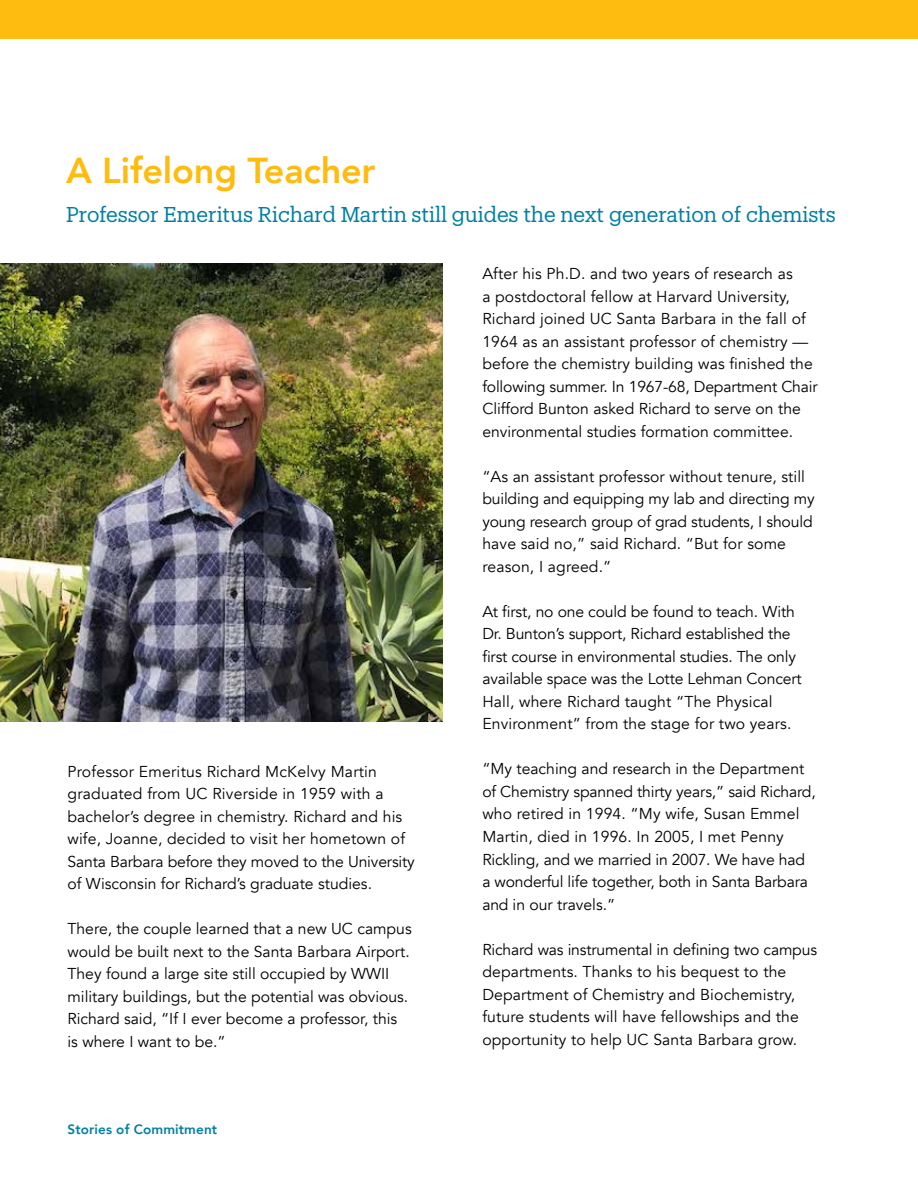
<style>
.page{position:relative;width:918px;height:1188px;background:#fff}
.page>*{position:absolute;margin:0;border:0;box-sizing:border-box;transform-origin:0 0}
.t1{font:800 36px "Avenir";letter-spacing:-.005em;color:#febc11}
.t2{font:21px "Produkt";color:#007fa4}
.t3{font:15.75px/22.5px "Avenir";color:#000}
.t4{font:800 13.5px "Avenir";letter-spacing:.01em;color:#007fa4}
</style>
<div class="page">
<img style="left:0;top:264px;width:443px;height:457px">
<div style="left:0;top:0;width:918px;height:38px;background:#febc11"></div>
<h1 class="t1" style="left:66px;top:142px;width:311px">A Lifelong Teacher</h1>
<h2 class="t2" style="left:66px;top:200px;width:771px">Professor Emeritus Richard Martin still guides the next generation of chemists</h2>
<p class="t3" style="left:68px;top:760px;width:349px">Professor Emeritus Richard McKelvy Martin graduated from UC Riverside in 1959 with a bachelor’s degree in chemistry. Richard and his wife, Joanne, decided to visit her hometown of Santa Barbara before they moved to the University of Wisconsin for Richard’s graduate studies.</p>
<p class="t3" style="left:68px;top:918px;width:346px">There, the couple learned that a new UC campus would be built next to the Santa Barbara Airport.<br>They found a large site still occupied by WWII military buildings, but the potential was obvious.<br>Richard said, “If I ever become a professor, this<br>is where I want to be.”</p>
<p class="t4" style="left:68px;top:1119px;width:151px">Stories of Commitment</p>
<p class="t3" style="left:482px;top:263px;width:337px">After his Ph.D. and two years of research as<br>a postdoctoral fellow at Harvard University, Richard joined UC Santa Barbara in the fall of 1964 as an assistant professor of chemistry — before the chemistry building was finished the following summer. In 1967-68, Department Chair Clifford Bunton asked Richard to serve on the environmental studies formation committee.</p>
<p class="t3" style="left:482px;top:466px;width:334px">“As an assistant professor without tenure, still building and equipping my lab and directing my young research group of grad students, I should have said no,” said Richard. “But for some reason, I agreed.”</p>
<p class="t3" style="left:482px;top:601px;width:321px">At first, no one could be found to teach. With Dr. Bunton’s support, Richard established the first course in environmental studies. The only available space was the Lotte Lehman Concert Hall, where Richard taught “The Physical Environment” from the stage for two years.</p>
<p class="t3" style="left:482px;top:758px;width:335px">“My teaching and research in the Department of Chemistry spanned thirty years,” said Richard, who retired in 1994. “My wife, Susan Emmel Martin, died in 1996. In 2005, I met Penny Rickling, and we married in 2007. We have had a wonderful life together, both in Santa Barbara and in our travels.”</p>
<p class="t3" style="left:482px;top:938px;width:336px">Richard was instrumental in defining two campus departments. Thanks to his bequest to the Department of Chemistry and Biochemistry, future students will have fellowships and the opportunity to help UC Santa Barbara grow.</p>
</div>
